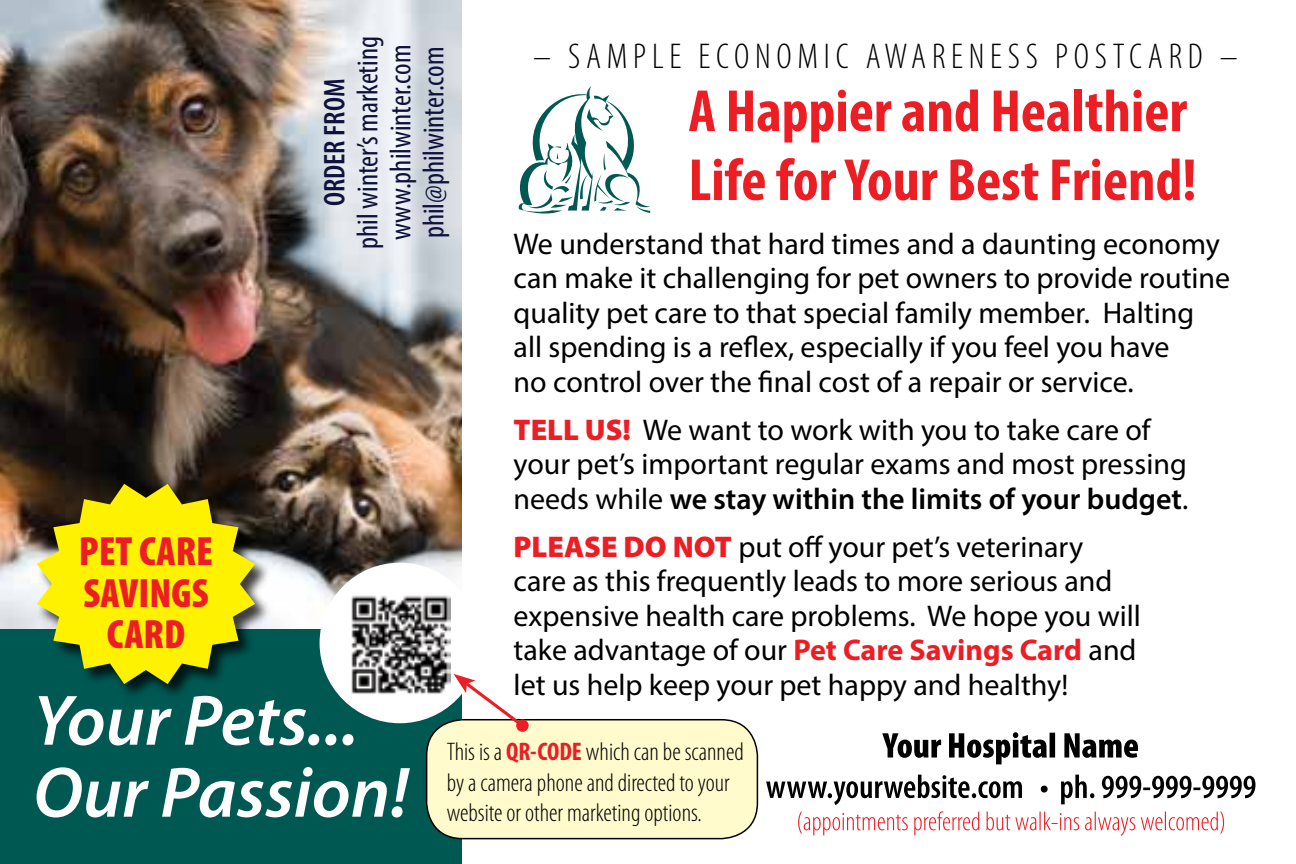
<style>
.page{position:relative;width:1296px;height:864px;background:#fff}
.page>*{position:absolute;margin:0;border:0;box-sizing:border-box;transform-origin:0 0}
.t1{font:italic 600 72px/72px "Myriad Pro";color:#fff}
.t2{font:700 condensed 60px/69px "Myriad Pro";color:#ed1d24}
.t3{font:900 condensed 41.1px/41.1px "Myriad Pro";color:#ed1d24;text-align:center}
.t4{font:300 condensed 36px "Myriad Pro";letter-spacing:.16em;color:#000}
.t5{font:30px/34.5px "Myriad Pro";color:#000}
.t6{font:condensed 30px/33px "Myriad Pro";color:#0f123a}
.t7{font:600 condensed 30px "Myriad Pro";color:#0f123a}
.t8{font:300 condensed 25.5px/30.6px "Myriad Pro";color:#000}
.s1{font-weight:900;color:#ed1d24}
.s2{font-weight:600}
.s3{font-weight:700;color:#ed1d24}
</style>
<div class="page">
<svg style="left:798px;top:811px;width:426px;height:25px"></svg>
<svg style="left:766px;top:775px;width:489px;height:30px"></svg>
<svg style="left:882px;top:732px;width:256px;height:32px"></svg>
<div style="left:0;top:629px;width:462px;height:235px;background:#005853"></div>
<img style="left:0;top:0;width:462px;height:629px">
<div style="left:36px;top:484px;width:235px;height:217px;background:#000;opacity:.75"></div>
<svg style="left:37px;top:484px;width:218px;height:200px;background:#bbb912"></svg>
<svg style="left:518px;top:86px;width:132px;height:128px"></svg>
<div style="left:320px;top:563px;width:160px;height:160px;background:#fff;border-radius:50%"></div>
<img style="left:351px;top:595px;width:99px;height:99px">
<div style="left:427px;top:720px;width:330px;height:119px;background:#fffbcc;border-radius:36px"></div>
<div style="left:426px;top:719px;width:332px;height:120px;border:2px solid #000;border-radius:36px"></div>
<svg style="left:516px;top:719px;width:13px;height:13px"></svg>
<svg style="left:454px;top:674px;width:73px;height:56px"></svg>
<p class="t6" style="left:351px;top:249px;width:214px;rotate:-90deg">phil winter’s marketing www.philwinter.com phil@philwinter.com</p>
<p class="t4" style="left:533px;top:35px;width:706px">– SAMPLE ECONOMIC AWARENESS POSTCARD –</p>
<p class="t7" style="left:316px;top:206px;width:129px;rotate:-90deg">ORDER FROM</p>
<h2 class="t2" style="left:688px;top:75px;width:510px">A Happier and Healthier<br>Life for Your Best Friend!</h2>
<p class="t5" style="left:514px;top:226px;width:718px">We understand that hard times and a daunting economy can make it challenging for pet owners to provide routine quality pet care to that special family member. Halting<br>all spending is a reflex, especially if you feel you have<br>no control over the final cost of a repair or service.</p>
<p class="t5" style="left:514px;top:412px;width:676px"><span class="s1">TELL US!</span> We want to work with you to take care of your pet’s important regular exams and most pressing needs while <span class="s2">we stay within the limits of your budget</span>.</p>
<p class="t5" style="left:514px;top:529px;width:629px"><span class="s1">PLEASE DO NOT</span> put off your pet’s veterinary care as this frequently leads to more serious and expensive health care problems. We hope you will take advantage of our <span class="s3">Pet Care Savings Card</span> and let us help keep your pet happy and healthy!</p>
<h3 class="t3" style="left:79px;top:530px;width:136px">PET CARE<br>SAVINGS<br>CARD</h3>
<h1 class="t1" style="left:33px;top:683px;width:377px">Your Pets...<br>Our Passion!</h1>
<p class="t8" style="left:447px;top:736px;width:299px">This is a <span class="s3">QR-CODE</span> which can be scanned by a camera phone and directed to your website or other marketing options.</p>
</div>
